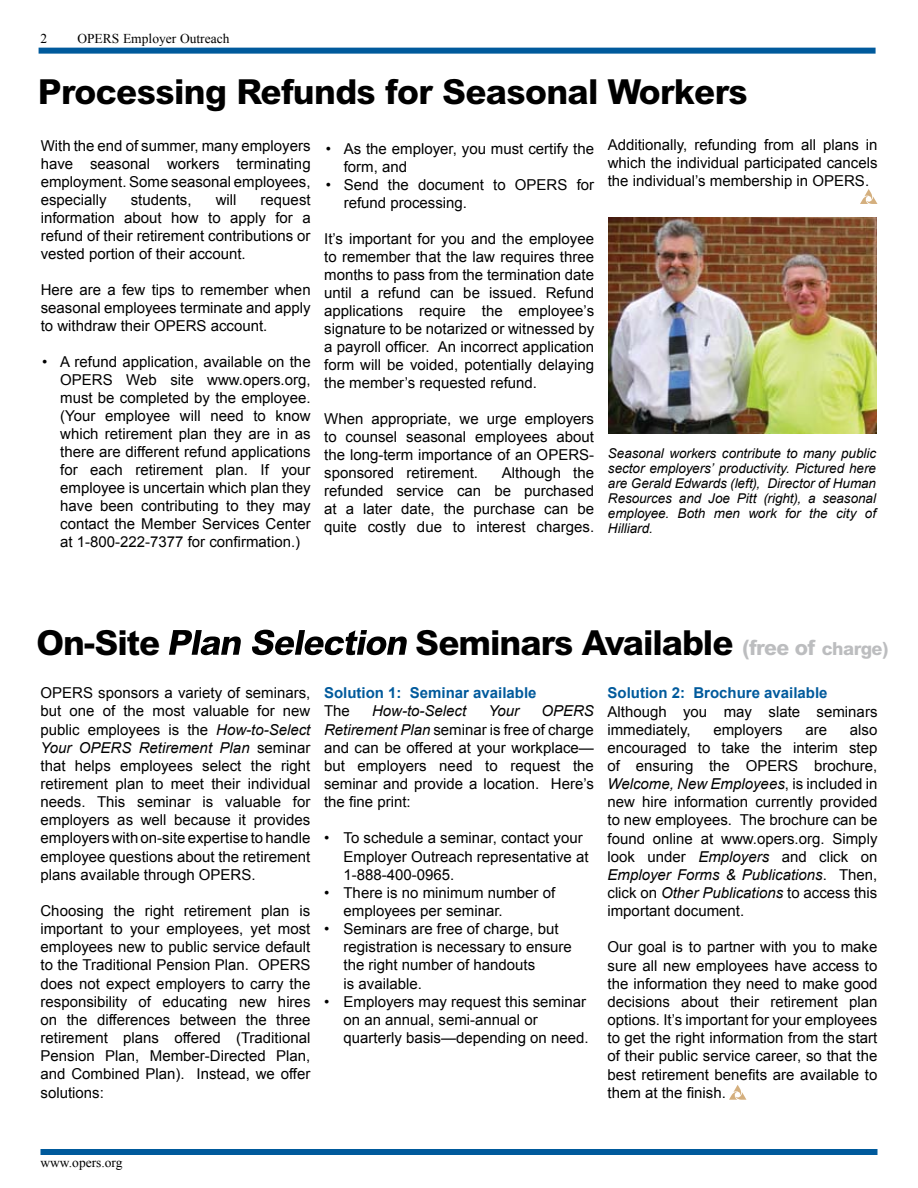
<style>
.page{position:relative;width:918px;height:1188px;background:#fff}
.page>*{position:absolute;margin:0;border:0;box-sizing:border-box;transform-origin:0 0}
.t1{font:800 34.5px "Arial";letter-spacing:-.02em;color:#000}
.t2{font:15px/18.1px "Arial";color:#000;text-align:justify}
.t3{font:700 15px "Arial";color:#005a9c}
.t4{font:italic 15px "Arial";color:#000}
.t5{font:italic 13.5px/15px "Arial";letter-spacing:-.005em;color:#000;text-align:justify}
.t6{font:13.5px "Times New Roman";color:#000}
.s1{font-size:21px;color:#bcbdbf}
.s2{font-size:18px;color:#bcbdbf}
.s3{font-style:italic}
</style>
<div class="page">
<div style="left:39px;top:48px;width:837px;height:6px;background:#005a9c"></div>
<svg style="left:169px;top:630px;width:238px;height:25px"></svg>
<svg style="left:729px;top:1085px;width:17px;height:15px"></svg>
<img style="left:608px;top:217px;width:269px;height:216px">
<svg style="left:860px;top:189px;width:18px;height:15px"></svg>
<div style="left:40px;top:1149px;width:838px;height:6px;background:#005a9c"></div>
<p class="t6" style="left:40px;top:31px;width:8px">2</p>
<p class="t6" style="left:77px;top:31px;width:154px">OPERS Employer Outreach</p>
<h1 class="t1" style="left:38px;top:70px;width:712px">Processing Refunds for Seasonal Workers</h1>
<p class="t2" style="left:41px;top:137px;width:271px">With the end of summer, many employers have seasonal workers terminating employment. Some seasonal employees, especially</p>
<p class="t2" style="left:131px;top:191px;width:62px">students,</p>
<p class="t2" style="left:216px;top:191px;width:22px">will</p>
<p class="t2" style="left:41px;top:191px;width:271px;text-indent:220px">request information about how to apply for a refund of their retirement contributions or vested portion of their account.</p>
<p class="t2" style="left:41px;top:281px;width:271px">Here are a few tips to remember when seasonal employees terminate and apply to withdraw their OPERS account.</p>
<p class="t2" style="left:60px;top:353px;width:252px;text-indent:-18px">• A refund application, available on the OPERS Web site www.opers.org, must be completed by the employee. (Your employee will need to know which retirement plan they are in as there are different refund applications for each retirement plan. If your employee is uncertain which plan they have been contributing to they may contact the Member Services Center at 1-800-222-7377 for confirmation.)</p>
<p class="t2" style="left:344px;top:139px;width:252px;text-indent:-18px">• As the employer, you must certify the form, and</p>
<p class="t2" style="left:344px;top:175px;width:252px;text-indent:-18px">• Send the document to OPERS for refund processing.</p>
<p class="t2" style="left:324px;top:229px;width:272px">It’s important for you and the employee to remember that the law requires three months to pass from the termination date until a refund can be issued. Refund applications require the employee’s signature to be notarized or witnessed by a payroll officer. An incorrect application form will be voided, potentially delaying the member’s requested refund.</p>
<p class="t2" style="left:324px;top:409px;width:271px">When appropriate, we urge employers to counsel seasonal employees about the long-term importance of an OPERS&shy;sponsored retirement.</p>
<p class="t2" style="left:324px;top:463px;width:271px;text-indent:178px">Although the refunded service can be purchased at a later date, the purchase can be quite costly due to interest charges.</p>
<p class="t2" style="left:608px;top:135px;width:271px">Additionally, refunding from all plans in which the individual participated cancels the individual’s membership in OPERS.</p>
<p class="t5" style="left:608px;top:446px;width:270px">Seasonal workers contribute to many public sector employers’ productivity. Pictured here are Gerald Edwards (left), Director of Human Resources and Joe Pitt (right), a seasonal employee. Both men work for the city of Hilliard.</p>
<h1 class="t1" style="left:36px;top:622px;width:125px">On-Site</h1>
<h1 class="t1" style="left:415px;top:622px;width:475px">Seminars Available <span class="s1">(free of</span> <span class="s2">charge)</span></h1>
<p class="t2" style="left:41px;top:684px;width:271px">OPERS sponsors a variety of seminars, but one of the most valuable for new public employees is the <span class="s3">How-to-Select Your OPERS Retirement Plan</span> seminar that helps employees select the right retirement plan to meet their individual needs. This seminar is valuable for employers as well because it provides employers with on-site expertise to handle employee questions about the retirement plans available through OPERS.</p>
<p class="t2" style="left:41px;top:902px;width:272px">Choosing the right retirement plan is important to your employees, yet most employees new to public service default to the Traditional Pension Plan. OPERS does not expect employers to carry the responsibility of educating new hires on the differences between the three retirement plans offered (Traditional Pension Plan, Member-Directed Plan, and Combined Plan). Instead, we offer solutions:</p>
<p class="t3" style="left:324px;top:685px;width:214px">Solution 1: Seminar available</p>
<p class="t2" style="left:324px;top:702px;width:27px">The</p>
<p class="t4" style="left:372px;top:703px;width:96px">How-to-Select</p>
<p class="t4" style="left:488px;top:703px;width:32px">Your</p>
<p class="t3" style="left:608px;top:685px;width:222px">Solution 2: Brochure available</p>
<p class="t2" style="left:608px;top:702px;width:271px">Although you may slate seminars immediately,</p>
<p class="t2" style="left:324px;top:702px;width:271px;text-indent:217px"><span class="s3">OPERS Retirement Plan</span> seminar is free of charge and can be offered at your workplace— but employers need to request the seminar and provide a location. Here’s the fine print:</p>
<p class="t2" style="left:344px;top:829px;width:247px;text-align:left;text-indent:-20px">• To schedule a seminar, contact your<br>Employer Outreach representative at<br>1-888-400-0965.</p>
<p class="t2" style="left:344px;top:883px;width:213px;text-indent:-20px">• There is no minimum number of employees per seminar.</p>
<p class="t2" style="left:344px;top:920px;width:230px;text-align:left;text-indent:-20px">• Seminars are free of charge, but registration is necessary to ensure the right number of handouts<br>is available.</p>
<p class="t2" style="left:344px;top:992px;width:247px;text-align:left;text-indent:-20px">• Employers may request this seminar on an annual, semi-annual or quarterly basis—depending on need.</p>
<p class="t2" style="left:608px;top:720px;width:272px;text-indent:242px">also encouraged to take the interim step of ensuring the OPERS brochure, <span class="s3">Welcome, New Employees</span>, is included in new hire information currently provided to new employees. The brochure can be found online at www.opers.org. Simply look under <span class="s3">Employers</span> and click on <span class="s3">Employer Forms &amp; Publications</span>. Then, click on <span class="s3">Other Publications</span> to access this important document.</p>
<p class="t2" style="left:608px;top:938px;width:271px">Our goal is to partner with you to make sure all new employees have access to the information they need to make good decisions about their retirement plan options. It’s important for your employees to get the right information from the start of their public service career, so that the best retirement benefits are available to them at the finish.</p>
<p class="t2" style="left:713px;top:720px;width:71px">employers</p>
<p class="t2" style="left:805px;top:720px;width:23px">are</p>
<p class="t6" style="left:40px;top:1155px;width:84px">www.opers.org</p>
</div>
